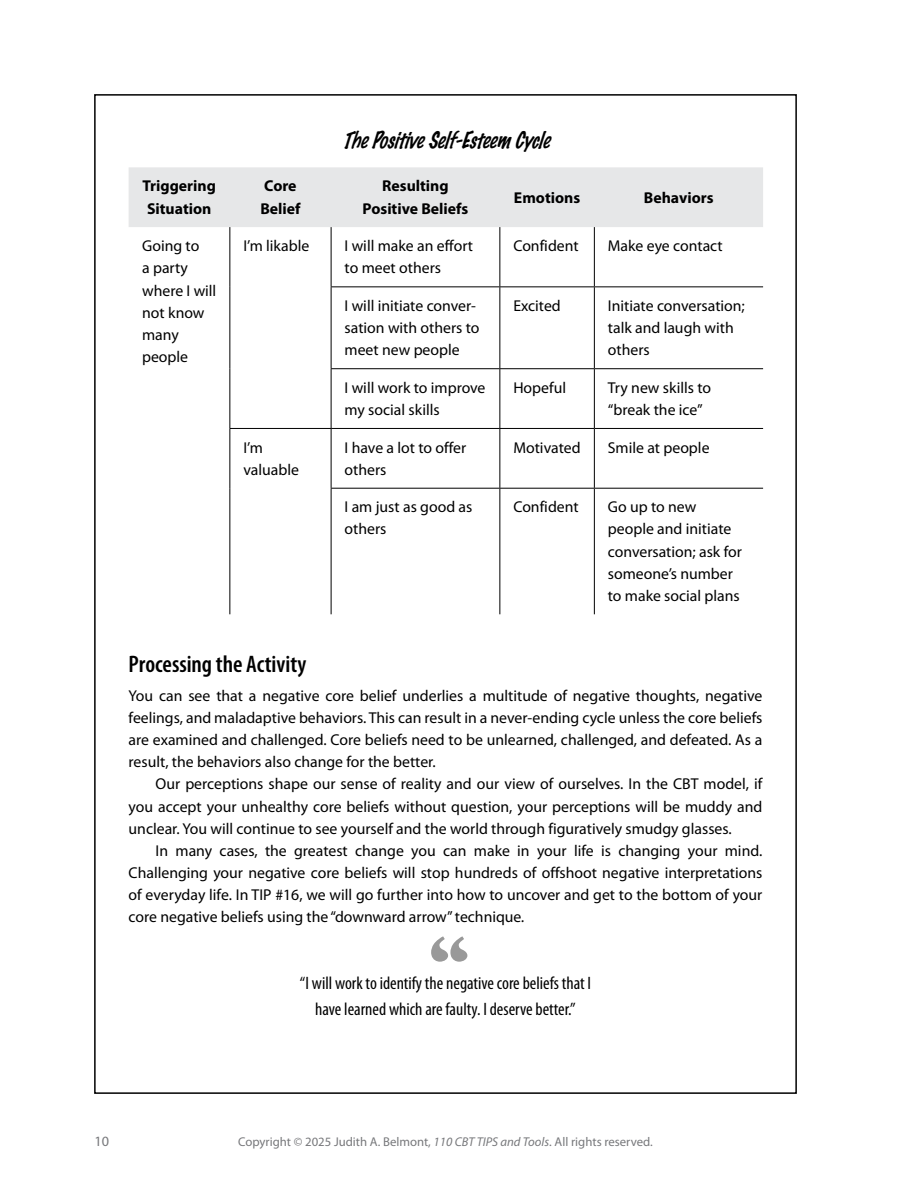
<style>
.page{position:relative;width:918px;height:1188px;background:#fff}
.page>*{position:absolute;margin:0;border:0;box-sizing:border-box;transform-origin:0 0}
.t1{font:100.5px "Baileywick JF Gothic";color:#000}
.t2{font:600 condensed 24px "Myriad Pro";color:#000}
.t3{font:italic 21px "Felt Mark";letter-spacing:-.005em;color:#000}
.t4{font:condensed 18px/26.2px "Myriad Pro";color:#000;text-align:center}
.t5{font:15.75px/22.2px "Myriad Pro";color:#000}
.t6{font:700 15.75px/22.2px "Myriad Pro";color:#000}
.t7{font:14.25px "Myriad Pro";color:#77787b}
.t8{font:12.75px "Myriad Pro";color:#77787b}
.s1{font-style:italic}
</style>
<div class="page">
<div style="left:129px;top:167px;width:634px;height:60px;background:#e6e7e8"></div>
<hr style="left:229px;top:227px;width:1px;height:60px;background:#000">
<hr style="left:331px;top:227px;width:1px;height:59px;background:#000">
<hr style="left:499px;top:227px;width:1px;height:59px;background:#000">
<hr style="left:594px;top:227px;width:1px;height:59px;background:#000">
<hr style="left:229px;top:287px;width:1px;height:82px;background:#000">
<hr style="left:331px;top:287px;width:1px;height:81px;background:#000">
<hr style="left:499px;top:287px;width:1px;height:81px;background:#000">
<hr style="left:594px;top:287px;width:1px;height:81px;background:#000">
<hr style="left:229px;top:369px;width:1px;height:59px;background:#000">
<hr style="left:331px;top:369px;width:1px;height:59px;background:#000">
<hr style="left:499px;top:369px;width:1px;height:59px;background:#000">
<hr style="left:594px;top:369px;width:1px;height:59px;background:#000">
<hr style="left:229px;top:429px;width:1px;height:59px;background:#000">
<hr style="left:331px;top:429px;width:1px;height:59px;background:#000">
<hr style="left:499px;top:429px;width:1px;height:59px;background:#000">
<hr style="left:594px;top:429px;width:1px;height:59px;background:#000">
<hr style="left:229px;top:488px;width:1px;height:126px;background:#000">
<hr style="left:331px;top:489px;width:1px;height:125px;background:#000">
<hr style="left:499px;top:489px;width:1px;height:125px;background:#000">
<hr style="left:594px;top:489px;width:1px;height:125px;background:#000">
<hr style="left:331px;top:286px;width:169px;height:1px;background:#000">
<hr style="left:500px;top:286px;width:94px;height:1px;background:#000">
<hr style="left:594px;top:286px;width:169px;height:1px;background:#000">
<hr style="left:331px;top:368px;width:169px;height:1px;background:#000">
<hr style="left:500px;top:368px;width:94px;height:1px;background:#000">
<hr style="left:594px;top:368px;width:169px;height:1px;background:#000">
<hr style="left:229px;top:428px;width:102px;height:1px;background:#000">
<hr style="left:331px;top:428px;width:169px;height:1px;background:#000">
<hr style="left:500px;top:428px;width:94px;height:1px;background:#000">
<hr style="left:594px;top:428px;width:169px;height:1px;background:#000">
<hr style="left:331px;top:488px;width:169px;height:1px;background:#000">
<hr style="left:500px;top:488px;width:94px;height:1px;background:#000">
<hr style="left:594px;top:488px;width:169px;height:1px;background:#000">
<h3 class="t3" style="left:342px;top:129px;width:208px">The Positive Self-Esteem Cycle</h3>
<p class="t6" style="left:142px;top:175px;width:75px">Triggering<br>Situation</p>
<p class="t6" style="left:260px;top:175px;width:42px">Core<br>Belief</p>
<p class="t6" style="left:363px;top:175px;width:107px;text-align:center">Resulting<br>Positive Beliefs</p>
<p class="t6" style="left:514px;top:186px;width:68px">Emotions</p>
<p class="t6" style="left:644px;top:186px;width:71px">Behaviors</p>
<p class="t5" style="left:142px;top:235px;width:76px">Going to<br>a party where I will not know many people</p>
<p class="t5" style="left:243px;top:235px;width:68px">I’m likable</p>
<p class="t5" style="left:345px;top:235px;width:130px">I will make an effort to meet others</p>
<p class="t5" style="left:513px;top:235px;width:67px">Confident</p>
<p class="t5" style="left:608px;top:235px;width:116px">Make eye contact</p>
<p class="t5" style="left:345px;top:295px;width:136px">I will initiate conver&shy;sation with others to meet new people</p>
<p class="t5" style="left:513px;top:295px;width:49px">Excited</p>
<p class="t5" style="left:608px;top:295px;width:139px">Initiate conversation; talk and laugh with others</p>
<p class="t5" style="left:345px;top:377px;width:142px">I will work to improve my social skills</p>
<p class="t5" style="left:513px;top:377px;width:54px">Hopeful</p>
<p class="t5" style="left:608px;top:377px;width:105px">Try new skills to “break the ice”</p>
<p class="t5" style="left:243px;top:437px;width:57px">I’m valuable</p>
<p class="t5" style="left:345px;top:437px;width:123px">I have a lot to offer others</p>
<p class="t5" style="left:513px;top:437px;width:69px">Motivated</p>
<p class="t5" style="left:608px;top:437px;width:103px">Smile at people</p>
<p class="t5" style="left:345px;top:496px;width:129px">I am just as good as others</p>
<p class="t5" style="left:513px;top:496px;width:67px">Confident</p>
<p class="t5" style="left:608px;top:496px;width:136px">Go up to new people and initiate conversation; ask for someone’s number to make social plans</p>
<h2 class="t2" style="left:129px;top:649px;width:179px">Processing the Activity</h2>
<p class="t5" style="left:129px;top:685px;width:635px;text-align:justify">You can see that a negative core belief underlies a multitude of negative thoughts, negative feelings, and maladaptive behaviors. This can result in a never-ending cycle unless the core beliefs are examined and challenged. Core beliefs need to be unlearned, challenged, and defeated. As a result, the behaviors also change for the better.</p>
<p class="t5" style="left:129px;top:773px;width:635px;text-align:justify;text-indent:27px">Our perceptions shape our sense of reality and our view of ourselves. In the CBT model, if you accept your unhealthy core beliefs without question, your perceptions will be muddy and unclear. You will continue to see yourself and the world through figuratively smudgy glasses.</p>
<p class="t5" style="left:129px;top:840px;width:635px;text-align:justify;text-indent:27px">In many cases, the greatest change you can make in your life is changing your mind.<br>Challenging your negative core beliefs will stop hundreds of offshoot negative interpretations of everyday life. In TIP #16, we will go further into how to uncover and get to the bottom of your core negative beliefs using the “downward arrow” technique<span class="s1">.</span></p>
<h1 class="t1" style="left:426px;top:912px;width:49px">“</h1>
<p class="t4" style="left:300px;top:970px;width:293px">“I will work to identify the negative core beliefs that I have learned which are faulty. I deserve better.”</p>
<p class="t7" style="left:94px;top:1134px;width:16px">10</p>
<p class="t8" style="left:238px;top:1135px;width:416px">Copyright © 2025 Judith A. Belmont, <span class="s1">110 CBT TIPS and Tools</span>. All rights reserved.</p>
</div>
